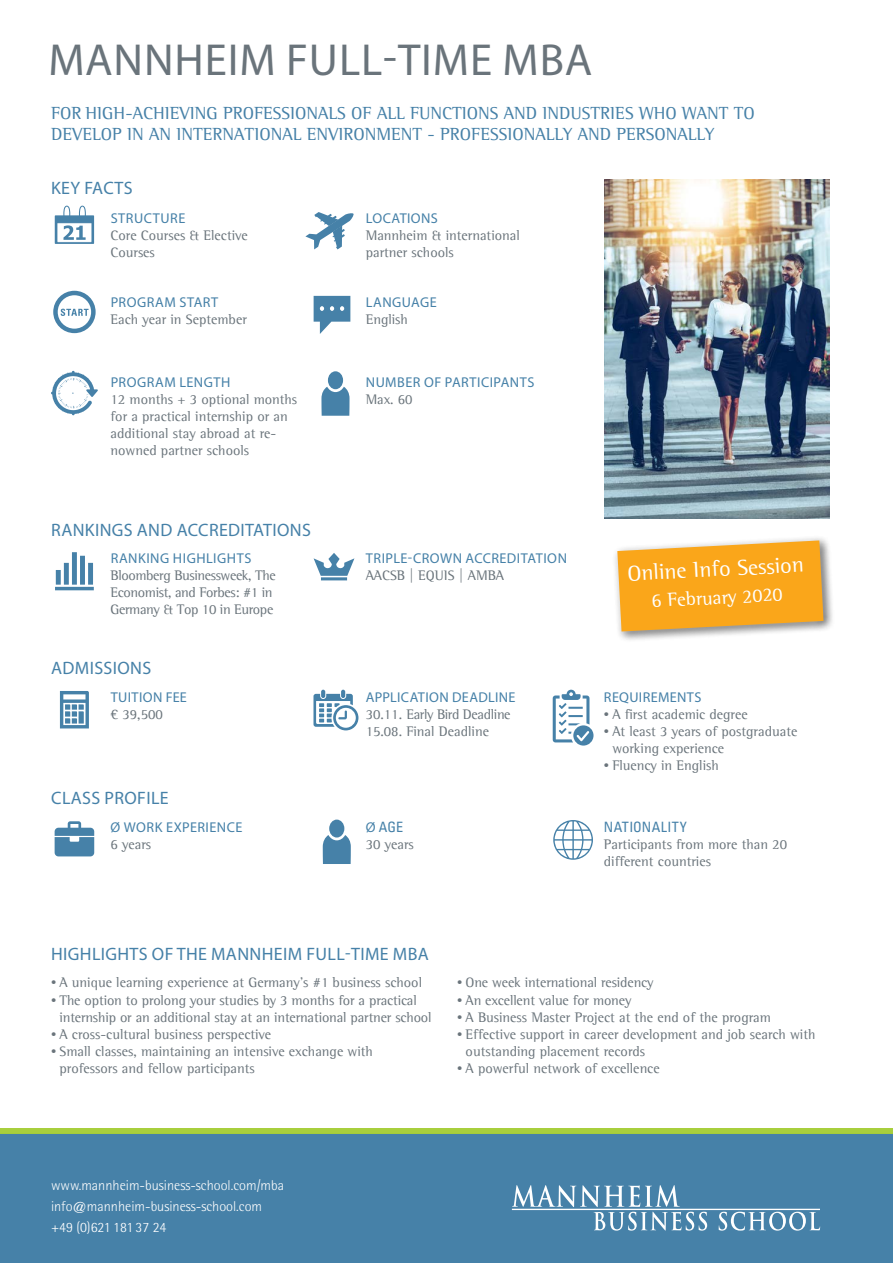
<style>
.page{position:relative;width:893px;height:1263px;background:#fff}
.page>*{position:absolute;margin:0;border:0;box-sizing:border-box;transform-origin:0 0}
.t1{font:45px "Myriad Pro";letter-spacing:.02em;color:#6a747b}
.t2{font:22.5px "Agfa Rotis Semi Serif";color:#fff}
.t3{font:19.5px "Agfa Rotis Semi Serif";color:#fff}
.t4{font:18px/21px "Agfa Rotis Semi Serif";color:#4681a8}
.t5{font:18px "Myriad Pro";letter-spacing:.02em;color:#4681a8}
.t6{font:14.25px/17.1px "Agfa Rotis Semi Serif";color:#6a747b}
.t7{font:14.25px "Myriad Pro";letter-spacing:.03em;color:#4681a8}
.t8{font:300 14.25px/21px "Rotis Semi Sans Std";color:#fff}
.t9{font:14.25px/17.1px "Agfa Rotis Semi Serif";letter-spacing:-.025em;color:#6a747b}
.t10{font:condensed 14.25px "Univers LT Std";letter-spacing:.025em;color:#4681a8}
.s1{font-family:"Myriad Pro";font-stretch:normal}
.s2{font-size:10.5px}
</style>
<div class="page">
<div style="left:0;top:1133px;width:893px;height:130px;background:#4681a8"></div>
<hr style="left:512px;top:1209px;width:308px;height:1px;background:#fff">
<svg style="left:512px;top:1185px;width:195px;height:45px"></svg>
<svg style="left:719px;top:1212px;width:101px;height:18px"></svg>
<div style="left:0;top:1128px;width:893px;height:5px;background:#a6ce39"></div>
<img style="left:604px;top:180px;width:225px;height:338px">
<svg style="left:615px;top:538px;width:218px;height:102px;background:#f3b54f"></svg>
<svg style="left:55px;top:821px;width:39px;height:35px"></svg>
<svg style="left:55px;top:206px;width:39px;height:38px"></svg>
<svg style="left:305px;top:212px;width:49px;height:37px"></svg>
<svg style="left:553px;top:820px;width:40px;height:40px"></svg>
<svg style="left:53px;top:291px;width:43px;height:42px"></svg>
<svg style="left:51px;top:371px;width:47px;height:44px"></svg>
<svg style="left:55px;top:552px;width:39px;height:38px"></svg>
<svg style="left:314px;top:553px;width:40px;height:27px"></svg>
<svg style="left:313px;top:690px;width:45px;height:40px"></svg>
<svg style="left:553px;top:690px;width:40px;height:55px"></svg>
<svg style="left:60px;top:691px;width:29px;height:37px"></svg>
<svg style="left:323px;top:835px;width:28px;height:29px"></svg>
<div style="left:329px;top:819px;width:15px;height:18px;background:#4681a8;border-radius:50%"></div>
<svg style="left:314px;top:296px;width:36px;height:38px"></svg>
<svg style="left:321px;top:387px;width:29px;height:29px"></svg>
<div style="left:328px;top:371px;width:15px;height:18px;background:#4681a8;border-radius:50%"></div>
<h1 class="t1" style="left:48px;top:32px;width:545px">MANNHEIM FULL-TIME MBA</h1>
<p class="t4" style="left:51px;top:102px;width:705px">FOR HIGH-ACHIEVING PROFESSIONALS OF ALL FUNCTIONS AND INDUSTRIES WHO WANT TO<br>DEVELOP IN AN INTERNATIONAL ENVIRONMENT - PROFESSIONALLY AND PERSONALLY</p>
<p class="t5" style="left:51px;top:177px;width:83px">KEY FACTS</p>
<p class="t7" style="left:111px;top:209px;width:76px">STRUCTURE</p>
<p class="t6" style="left:111px;top:226px;width:139px">Core Courses &amp; Elective<br>Courses</p>
<p class="t7" style="left:111px;top:293px;width:109px">PROGRAM START</p>
<p class="t6" style="left:111px;top:311px;width:138px">Each year in September</p>
<p class="t7" style="left:111px;top:373px;width:121px">PROGRAM LENGTH</p>
<p class="t6" style="left:111px;top:390px;width:188px">12 months + 3 optional months for a practical internship or an additional stay abroad at re&shy;nowned partner schools</p>
<p class="t5" style="left:51px;top:519px;width:261px">RANKINGS AND ACCREDITATIONS</p>
<p class="t7" style="left:111px;top:549px;width:142px">RANKING HIGHLIGHTS</p>
<p class="t9" style="left:111px;top:567px;width:167px">Bloomberg Businessweek, The<br>Economist, and Forbes: #1 in<br>Germany &amp; Top 10 in Europe</p>
<p class="t5" style="left:51px;top:657px;width:102px">ADMISSIONS</p>
<p class="t7" style="left:111px;top:688px;width:78px">TUITION FEE</p>
<p class="t6" style="left:111px;top:705px;width:54px">€ 39,500</p>
<p class="t5" style="left:51px;top:787px;width:119px">CLASS PROFILE</p>
<p class="t7" style="left:111px;top:818px;width:133px">Ø WORK EXPERIENCE</p>
<p class="t6" style="left:111px;top:836px;width:42px">6 years</p>
<p class="t7" style="left:366px;top:209px;width:74px">LOCATIONS</p>
<p class="t6" style="left:366px;top:226px;width:156px">Mannheim &amp; international partner schools</p>
<p class="t7" style="left:366px;top:293px;width:72px">LANGUAGE</p>
<p class="t6" style="left:366px;top:310px;width:44px">English</p>
<p class="t7" style="left:366px;top:373px;width:170px">NUMBER OF PARTICIPANTS</p>
<p class="t6" style="left:366px;top:390px;width:48px">Max. 60</p>
<p class="t7" style="left:366px;top:549px;width:203px">TRIPLE-CROWN ACCREDITATION</p>
<p class="t6" style="left:366px;top:567px;width:140px">AACSB | EQUIS | AMBA</p>
<p class="t7" style="left:366px;top:688px;width:151px">APPLICATION DEADLINE</p>
<p class="t6" style="left:366px;top:705px;width:146px">30.11. Early Bird Deadline<br>15.08. Final Deadline</p>
<p class="t10" style="left:366px;top:818px;width:39px"><span class="s1">Ø</span> AGE</p>
<p class="t6" style="left:366px;top:836px;width:50px">30 years</p>
<h2 class="t2" style="left:627px;top:560px;width:178px;rotate:-3deg">Online Info Session</h2>
<h3 class="t3" style="left:651px;top:589px;width:133px;rotate:-3deg">6 February 2020</h3>
<p class="t7" style="left:604px;top:688px;width:99px">REQUIREMENTS</p>
<p class="t6" style="left:604px;top:705px;width:145px"><span class="s2">•</span> A first academic degree</p>
<p class="t6" style="left:612px;top:722px;width:187px;text-indent:-9px"><span class="s2">•</span> At least 3 years of postgraduate working experience</p>
<p class="t6" style="left:604px;top:757px;width:116px"><span class="s2">•</span> Fluency in English</p>
<p class="t10" style="left:604px;top:818px;width:85px">NATIONALITY</p>
<p class="t6" style="left:604px;top:836px;width:185px">Participants from more than 20 different countries</p>
<p class="t5" style="left:51px;top:942px;width:379px">HIGHLIGHTS OF THE MANNHEIM FULL-TIME MBA</p>
<p class="t6" style="left:51px;top:974px;width:373px"><span class="s2">•</span> A unique learning experience at Germany’s #1 business school</p>
<p class="t6" style="left:60px;top:991px;width:374px;text-indent:-9px"><span class="s2">•</span> The option to prolong your studies by 3 months for a practical internship or an additional stay at an international partner school</p>
<p class="t6" style="left:51px;top:1025px;width:222px"><span class="s2">•</span> A cross-cultural business perspective</p>
<p class="t6" style="left:60px;top:1042px;width:315px;text-indent:-9px"><span class="s2">•</span> Small classes, maintaining an intensive exchange with professors and fellow participants</p>
<p class="t6" style="left:457px;top:974px;width:198px"><span class="s2">•</span> One week international residency</p>
<p class="t6" style="left:457px;top:991px;width:176px"><span class="s2">•</span> An excellent value for money</p>
<p class="t6" style="left:457px;top:1008px;width:315px"><span class="s2">•</span> A Business Master Project at the end of the program</p>
<p class="t6" style="left:466px;top:1025px;width:351px;text-indent:-9px"><span class="s2">•</span> Effective support in career development and job search with outstanding placement records</p>
<p class="t6" style="left:457px;top:1059px;width:204px"><span class="s2">•</span> A powerful network of excellence</p>
<p class="t8" style="left:51px;top:1174px;width:235px">www.mannheim-business-school.com/mba info@mannheim-business-school.com +49 (0)621 181 37 24</p>
</div>
